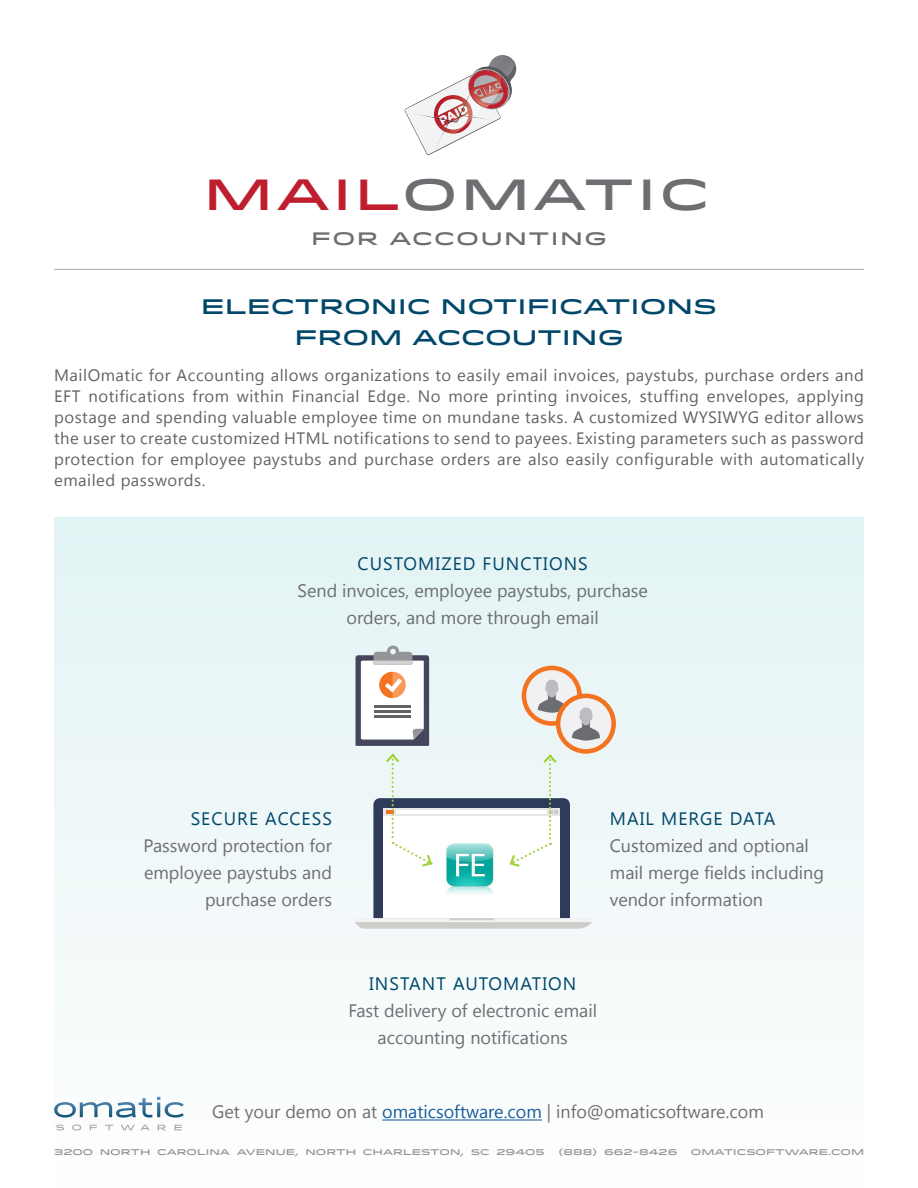
<style>
.page{position:relative;width:918px;height:1188px;background:#fff}
.page>*{position:absolute;margin:0;border:0;box-sizing:border-box;transform-origin:0 0}
.t1{font:500 43.5px "Idlewild";letter-spacing:.07em;color:#6d6e71}
.t2{font:500 21px "Idlewild";color:#00476a}
.t3{font:18px/27px "Segoe UI";color:#6d6e71;text-align:center}
.t4{font:18px "Segoe UI";letter-spacing:.06em;color:#00476a}
.t5{font:500 18px "Idlewild";letter-spacing:.08em;color:#6d6e71}
.body_text{font:16.5px/21px "Segoe UI";letter-spacing:.03em;color:#636366;text-align:justify}
.body_text-2{font:500 8.25px "Idlewild";color:#929294}
.s1{color:#be1e2d}
.s2{color:#175d9e}
</style>
<div class="page">
<div style="left:54px;top:517px;width:810px;height:671px;background:linear-gradient(to right,#f0f8f9,#f1f8f9)"></div>
<svg style="left:405px;top:55px;width:112px;height:100px"></svg>
<img style="left:469px;top:71px;width:32px;height:37px">
<img style="left:482px;top:67px;width:22px;height:13px">
<hr style="left:54px;top:269px;width:810px;height:1px;background:#a7a9ac">
<svg style="left:355px;top:752px;width:237px;height:177px"></svg>
<img style="left:438px;top:836px;width:63px;height:67px">
<svg style="left:54px;top:1097px;width:130px;height:21px"></svg>
<svg style="left:56px;top:1125px;width:126px;height:6px"></svg>
<hr style="left:382px;top:1119px;width:160px;height:2px;background:#175d9e">
<svg style="left:524px;top:668px;width:56px;height:56px"></svg>
<div style="left:522px;top:666px;width:60px;height:60px;border:5px solid #f47321;border-radius:50%"></div>
<svg style="left:538px;top:680px;width:28px;height:33px"></svg>
<svg style="left:558px;top:696px;width:56px;height:55px"></svg>
<div style="left:556px;top:694px;width:60px;height:60px;border:5px solid #f47321;border-radius:50%"></div>
<svg style="left:572px;top:707px;width:28px;height:34px"></svg>
<svg style="left:356px;top:646px;width:73px;height:100px"></svg>
<p class="t1" style="left:204px;top:162px;width:507px"><span class="s1">MAIL</span>OMATIC</p>
<p class="t5" style="left:311px;top:225px;width:297px">FOR ACCOUNTING</p>
<p class="t2" style="left:201px;top:291px;width:518px">ELECTRONIC NOTIFICATIONS</p>
<p class="t2" style="left:294px;top:322px;width:331px">FROM ACCOUTING</p>
<p class="body_text" style="left:54px;top:364px;width:811px">MailOmatic for Accounting allows organizations to easily email invoices, paystubs, purchase orders and EFT notifications from within Financial Edge. No more printing invoices, stuffing envelopes, applying postage and spending valuable employee time on mundane tasks. A customized WYSIWYG editor allows the user to create customized HTML notifications to send to payees. Existing parameters such as password protection for employee paystubs and purchase orders are also easily configurable with automatically emailed passwords.</p>
<p class="t4" style="left:358px;top:552px;width:232px">CUSTOMIZED FUNCTIONS</p>
<p class="t3" style="left:298px;top:577px;width:352px">Send invoices, employee paystubs, purchase orders, and more through email</p>
<p class="t4" style="left:191px;top:806px;width:143px">SECURE ACCESS</p>
<p class="t3" style="left:144px;top:832px;width:190px;text-align:right">Password protection for employee paystubs and purchase orders</p>
<p class="t4" style="left:610px;top:806px;width:167px">MAIL MERGE DATA</p>
<p class="t3" style="left:610px;top:832px;width:216px;text-align:left">Customized and optional mail merge fields including vendor information</p>
<p class="t4" style="left:369px;top:972px;width:209px">INSTANT AUTOMATION</p>
<p class="t3" style="left:348px;top:997px;width:250px">Fast delivery of electronic email accounting notifications</p>
<p class="t3" style="left:212px;top:1098px;width:553px">Get your demo on at <span class="s2">omaticsoftware.com</span> | info@omaticsoftware.com</p>
<p class="body_text-2" style="left:54px;top:1146px;width:492px">3200 NORTH CAROLINA AVENUE, NORTH CHARLESTON, SC 29405</p>
<p class="body_text-2" style="left:558px;top:1146px;width:120px">(888) 662-8426</p>
<p class="body_text-2" style="left:691px;top:1146px;width:175px">OMATICSOFTWARE.COM</p>
</div>
